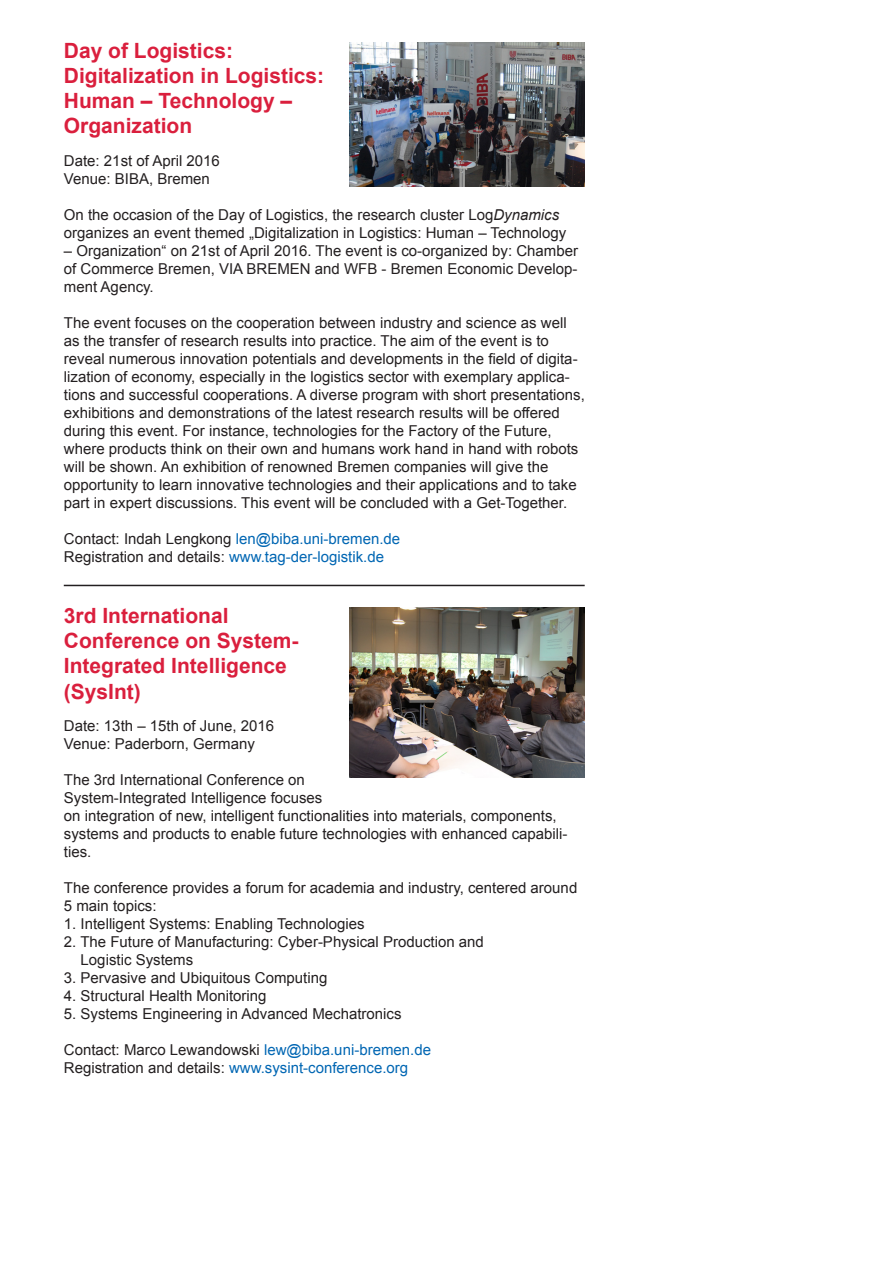
<style>
.page{position:relative;width:893px;height:1263px;background:#fff}
.page>*{position:absolute;margin:0;border:0;box-sizing:border-box;transform-origin:0 0}
.t1{font:700 21px/25.2px "Arial";color:#da1f3d}
.t2{font:15px/18px "Arial";color:#231f20}
.t3{font:15px "Arial";color:#0166b3}
.s1{font-style:italic}
.s2{color:#231f20}
.s3{color:#0166b3}
</style>
<div class="page">
<hr style="left:64px;top:585px;width:521px;height:1px;background:#231f20">
<img style="left:350px;top:43px;width:235px;height:143px">
<img style="left:350px;top:607px;width:235px;height:170px">
<p class="t1" style="left:64px;top:38px;width:262px">Day of Logistics:<br>Digitalization in Logistics:<br>Human – Technology –<br>Organization</p>
<p class="t2" style="left:64px;top:152px;width:157px">Date: 21st of April 2016</p>
<p class="t2" style="left:64px;top:170px;width:147px">Venue: BIBA, Bremen</p>
<p class="t2" style="left:64px;top:206px;width:504px">On the occasion of the Day of Logistics, the research cluster Log<span class="s1">Dynamics </span>organizes an event themed „Digitalization in Logistics: Human – Technology</p>
<p class="t2" style="left:64px;top:242px;width:516px;text-align:justify">– Organization“ on 21st of April 2016. The event is co-organized by: Chamber of Commerce Bremen, VIA BREMEN and WFB - Bremen Economic Develop&shy;ment Agency.</p>
<p class="t2" style="left:64px;top:314px;width:522px">The event focuses on the cooperation between industry and science as well as the transfer of research results into practice. The aim of the event is to reveal numerous innovation potentials and developments in the field of digita&shy;lization of economy, especially in the logistics sector with exemplary applica&shy;tions and successful cooperations. A diverse program with short presentations, exhibitions and demonstrations of the latest research results will be offered during this event. For instance, technologies for the Factory of the Future, where products think on their own and humans work hand in hand with robots will be shown. An exhibition of renowned Bremen companies will give the opportunity to learn innovative technologies and their applications and to take part in expert discussions. This event will be concluded with a Get-Together.</p>
<p class="t3" style="left:64px;top:529px;width:338px"><span class="s2">Contact: Indah Lengkong</span> len@biba.uni-bremen.de</p>
<p class="t2" style="left:64px;top:548px;width:322px">Registration and details: <span class="s3">www.tag-der-logistik.de</span></p>
<p class="t1" style="left:64px;top:604px;width:236px">3rd International<br>Conference on System-<br>Integrated Intelligence (SysInt)</p>
<p class="t2" style="left:64px;top:717px;width:212px">Date: 13th – 15th of June, 2016</p>
<p class="t2" style="left:64px;top:735px;width:192px">Venue: Paderborn, Germany</p>
<p class="t2" style="left:64px;top:771px;width:505px">The 3rd International Conference on<br>System-Integrated Intelligence focuses<br>on integration of new, intelligent functionalities into materials, components, systems and products to enable future technologies with enhanced capabili&shy;ties.</p>
<p class="t2" style="left:64px;top:879px;width:515px">The conference provides a forum for academia and industry, centered around<br>5 main topics:</p>
<p class="t2" style="left:64px;top:915px;width:302px">1. Intelligent Systems: Enabling Technologies</p>
<p class="t2" style="left:64px;top:933px;width:421px">2. The Future of Manufacturing: Cyber-Physical Production and</p>
<p class="t2" style="left:81px;top:951px;width:114px">Logistic Systems</p>
<p class="t2" style="left:64px;top:969px;width:265px">3. Pervasive and Ubiquitous Computing</p>
<p class="t2" style="left:64px;top:987px;width:204px">4. Structural Health Monitoring</p>
<p class="t2" style="left:64px;top:1005px;width:339px">5. Systems Engineering in Advanced Mechatronics</p>
<p class="t2" style="left:64px;top:1041px;width:369px">Contact: Marco Lewandowski <span class="s3">lew@biba.uni-bremen.de</span></p>
<p class="t3" style="left:64px;top:1058px;width:346px"><span class="s2">Registration and details:</span> www.sysint-conference.org</p>
</div>
